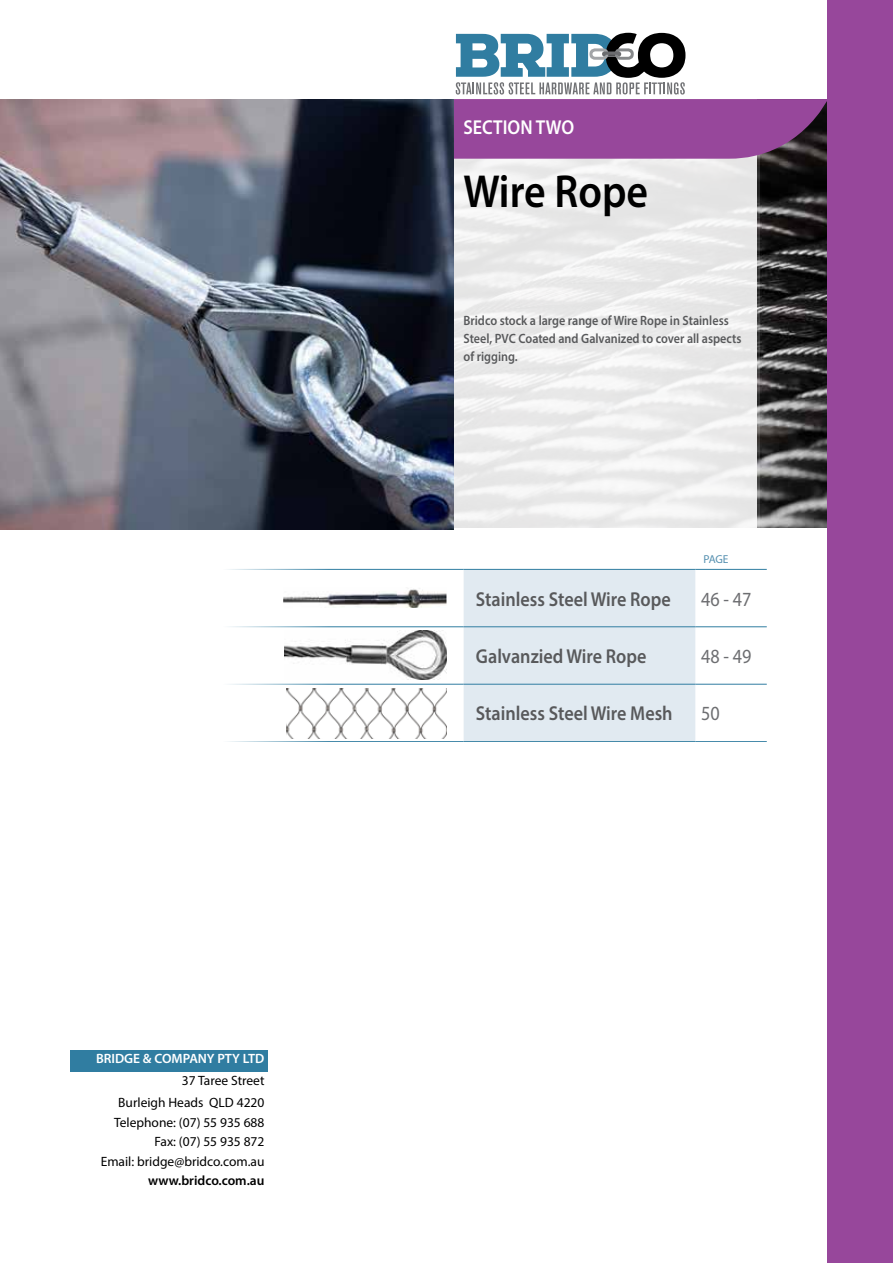
<style>
.page{position:relative;width:893px;height:1263px;background:#fff}
.page>*{position:absolute;margin:0;border:0;box-sizing:border-box;transform-origin:0 0}
.t1{font:600 46.5px "Myriad Pro";color:#000;scale:.9 1}
.t2{font:600 20.1px "Myriad Pro";color:#58595b;scale:.9 1}
.t3{font:20.1px "Myriad Pro";color:#6d6e71;scale:.9 1}
.t4{font:600 20.1px "Myriad Pro";color:#fff;scale:.9 1}
.t5{font:600 13.5px/18px "Myriad Pro";color:#58595b;scale:.9 1}
.t6{font:13.5px/19.5px "Myriad Pro";color:#000;text-align:right}
.t7{font:600 13.5px "Myriad Pro";color:#fff}
.t8{font:600 13.5px "Myriad Pro";color:#000}
.t9{font:11.55px "Myriad Pro";color:#5590b0}
</style>
<div class="page">
<div style="left:464px;top:570px;width:231px;height:171px;background:#e1eaf1"></div>
<hr style="left:199px;top:569px;width:265px;height:1px;background:#307da1">
<hr style="left:695px;top:569px;width:72px;height:1px;background:#307da1">
<hr style="left:199px;top:626px;width:265px;height:1px;background:#307da1">
<hr style="left:695px;top:626px;width:72px;height:1px;background:#307da1">
<hr style="left:199px;top:684px;width:265px;height:1px;background:#307da1">
<hr style="left:695px;top:684px;width:72px;height:1px;background:#307da1">
<hr style="left:199px;top:741px;width:265px;height:1px;background:#307da1">
<hr style="left:695px;top:741px;width:72px;height:1px;background:#307da1">
<hr style="left:464px;top:569px;width:231px;height:1px;background:#307da1">
<hr style="left:464px;top:626px;width:231px;height:1px;background:#307da1">
<hr style="left:464px;top:684px;width:231px;height:1px;background:#307da1">
<hr style="left:464px;top:741px;width:231px;height:1px;background:#307da1">
<img style="left:759px;top:159px;width:69px;height:369px">
<img style="left:0;top:99px;width:454px;height:430px">
<img style="left:283px;top:589px;width:163px;height:19px">
<div style="left:454px;top:100px;width:305px;height:429px;background:linear-gradient(to right,#eee,#ebebeb)"></div>
<svg style="left:454px;top:33px;width:374px;height:126px"></svg>
<div style="left:70px;top:1050px;width:198px;height:22px;background:#307da1"></div>
<div style="left:828px;top:0;width:65px;height:1263px;background:#97479b"></div>
<img style="left:285px;top:630px;width:161px;height:50px">
<img style="left:286px;top:688px;width:160px;height:50px">
<p class="t7" style="left:96px;top:1050px;width:170px">BRIDGE &amp; COMPANY PTY LTD</p>
<p class="t6" style="left:118px;top:1069px;width:148px;line-height:22px">37 Taree Street<br>Burleigh Heads QLD 4220</p>
<p class="t6" style="left:101px;top:1112px;width:165px">Telephone: (07) 55 935 688<br>Fax: (07) 55 935 872<br>Email: bridge@bridco.com.au</p>
<p class="t8" style="left:148px;top:1172px;width:118px">www.bridco.com.au</p>
<h2 class="t4" style="left:463px;top:114px;width:125px">SECTION TWO</h2>
<h1 class="t1" style="left:463px;top:162px;width:207px">Wire Rope</h1>
<p class="t5" style="left:463px;top:311px;width:310px">Bridco stock a large range of Wire Rope in Stainless<br>Steel, PVC Coated and Galvanized to cover all aspects of rigging.</p>
<p class="t9" style="left:703px;top:552px;width:27px">PAGE</p>
<h2 class="t2" style="left:476px;top:586px;width:218px">Stainless Steel Wire Rope</h2>
<h2 class="t3" style="left:701px;top:586px;width:58px">46 - 47</h2>
<h2 class="t2" style="left:476px;top:643px;width:191px">Galvanzied Wire Rope</h2>
<h2 class="t3" style="left:701px;top:644px;width:58px">48 - 49</h2>
<h2 class="t2" style="left:476px;top:701px;width:220px">Stainless Steel Wire Mesh</h2>
<h2 class="t3" style="left:701px;top:701px;width:22px">50</h2>
</div>
